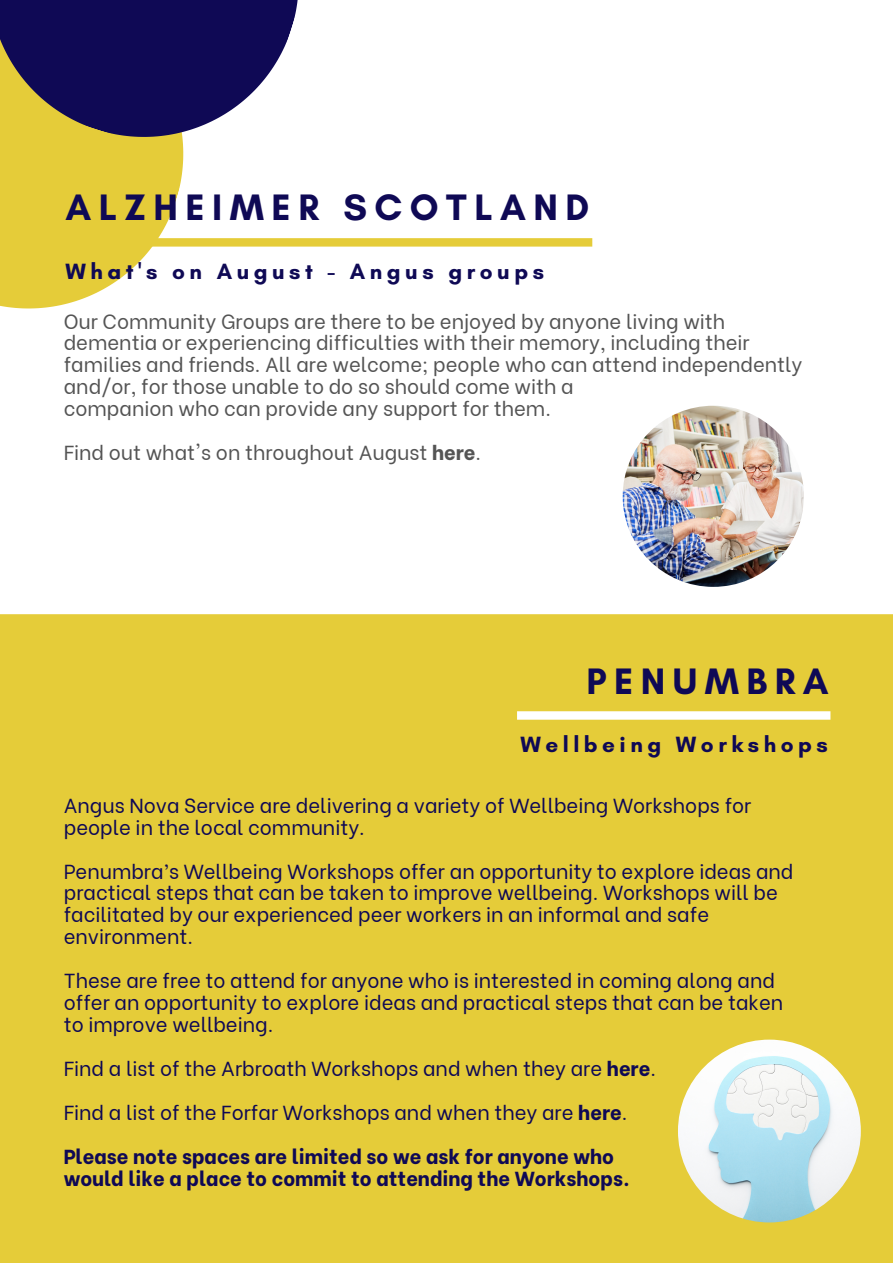
<style>
.page{position:relative;width:893px;height:1263px;background:#fff}
.page>*{position:absolute;margin:0;border:0;box-sizing:border-box;transform-origin:0 0}
.t1{font:700 37.5px "Glacial Indifference";letter-spacing:.2em;color:#0f0955}
.t2{font:700 22.5px "Glacial Indifference";letter-spacing:.2em;color:#0f0955}
.t3{font:20.25px/21.9px "Be Vietnam";color:#0f0955}
.t4{font:20.25px/21.9px "Be Vietnam";color:#545454}
.t5{font:800 20.25px "Be Vietnam";color:#0f0955}
.s1{font-weight:800}
</style>
<div class="page">
<svg style="left:0;top:176px;width:182px;height:133px;fill:#e5cc39"></svg>
<svg style="left:0;top:0;width:298px;height:176px;fill:#0f0955"></svg>
<div style="left:0;top:238px;width:592px;height:9px;background:#e5cc39"></div>
<img style="left:622px;top:406px;width:182px;height:181px;border-radius:50%">
<div style="left:0;top:614px;width:893px;height:649px;background:#e5cc39"></div>
<img style="left:678px;top:1039px;width:183px;height:183px;border-radius:50%">
<div style="left:100px;top:758px;width:728px;height:9px;background:#e5cc39"></div>
<div style="left:517px;top:711px;width:313px;height:9px;background:#fff"></div>
<p class="t1" style="left:65px;top:184px;width:525px">ALZHEIMER SCOTLAND</p>
<p class="t2" style="left:65px;top:258px;width:480px">What's on August - Angus groups</p>
<p class="t4" style="left:64px;top:308px;width:740px">Our Community Groups are there to be enjoyed by anyone living with dementia or experiencing difficulties with their memory, including their families and friends. All are welcome; people who can attend independently and/or, for those unable to do so should come with a</p>
<p class="t4" style="left:64px;top:396px;width:488px">companion who can provide any support for them.</p>
<p class="t4" style="left:64px;top:440px;width:419px">Find out what's on throughout August <span class="s1">here</span>.</p>
<p class="t1" style="left:586px;top:658px;width:244px">PENUMBRA</p>
<p class="t2" style="left:520px;top:731px;width:309px">Wellbeing Workshops</p>
<p class="t3" style="left:64px;top:792px;width:689px">Angus Nova Service are delivering a variety of Wellbeing Workshops for people in the local community.</p>
<p class="t3" style="left:64px;top:858px;width:731px">Penumbra’s Wellbeing Workshops offer an opportunity to explore ideas and practical steps that can be taken to improve wellbeing. Workshops will be facilitated by our experienced peer workers in an informal and safe environment.</p>
<p class="t3" style="left:64px;top:968px;width:721px">These are free to attend for anyone who is interested in coming along and offer an opportunity to explore ideas and practical steps that can be taken to improve wellbeing.</p>
<p class="t3" style="left:64px;top:1055px;width:593px">Find a list of the Arbroath Workshops and when they are <span class="s1">here</span>.</p>
<p class="t3" style="left:64px;top:1099px;width:565px">Find a list of the Forfar Workshops and when they are <span class="s1">here</span>.</p>
<p class="t5" style="left:64px;top:1139px;width:552px">Please note spaces are limited so we ask for anyone who</p>
<p class="t5" style="left:64px;top:1161px;width:567px">would like a place to commit to attending the Workshops.</p>
</div>
